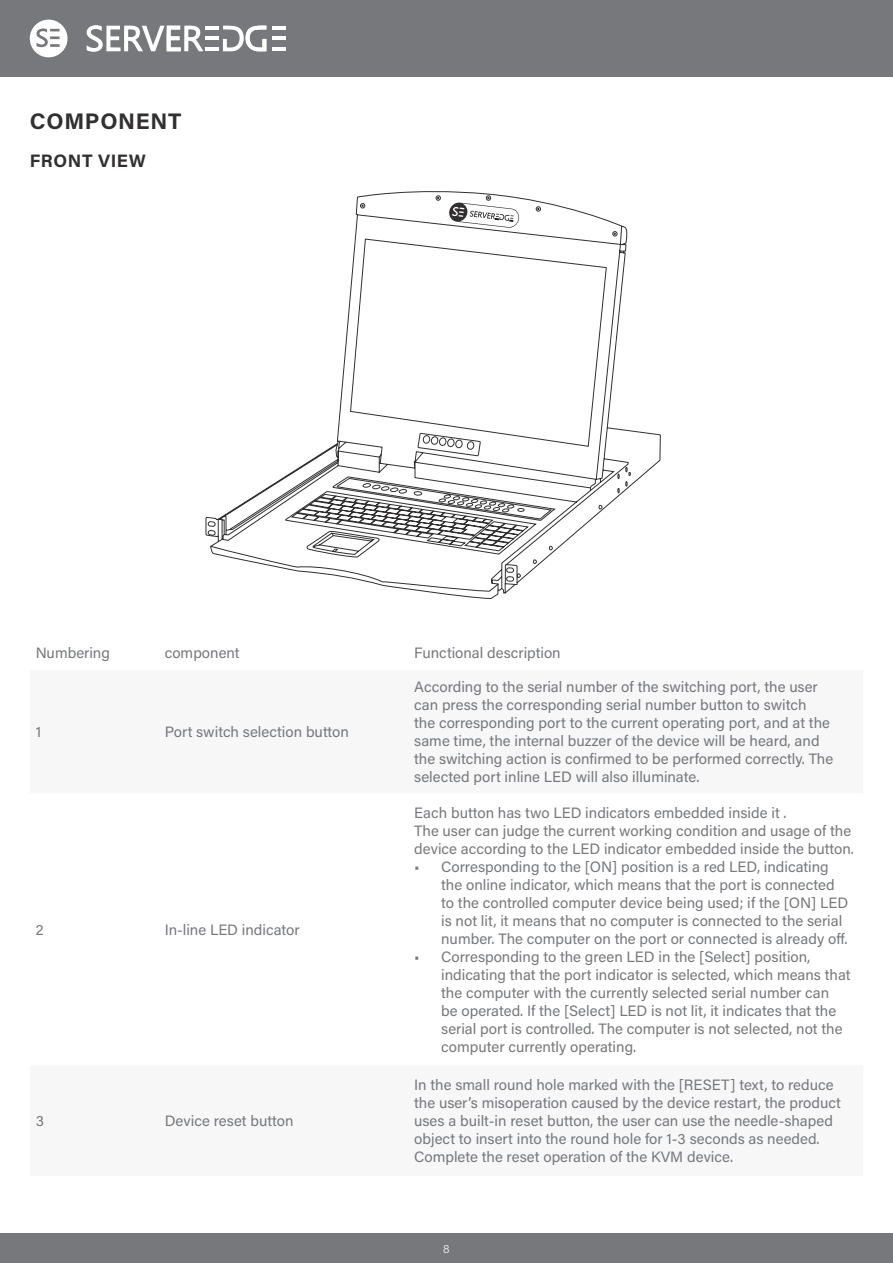
<style>
.page{position:relative;width:893px;height:1263px;background:#fff}
.page>*{position:absolute;margin:0;border:0;box-sizing:border-box;transform-origin:0 0}
.t1{font:700 22.5px "Acumin Pro";letter-spacing:.03em;color:#312f30}
.t2{font:700 18px "Acumin Pro";letter-spacing:.035em;color:#312f30}
.t3{font:15px/18px "Acumin Pro";color:#76787b}
.t4{font:300 12px "Acumin Pro";color:#f2f3f4}
</style>
<div class="page">
<div style="left:0;top:1233px;width:893px;height:30px;background:#76787b"></div>
<div style="left:0;top:0;width:893px;height:77px;background:#76787b"></div>
<svg style="left:223px;top:25px;width:43px;height:26px"></svg>
<hr style="left:205px;top:47px;width:14px;height:4px;background:#fff">
<hr style="left:205px;top:36px;width:14px;height:4px;background:#fff">
<hr style="left:205px;top:26px;width:14px;height:3px;background:#fff">
<svg style="left:272px;top:26px;width:13px;height:3px"></svg>
<svg style="left:272px;top:37px;width:13px;height:3px"></svg>
<svg style="left:272px;top:48px;width:13px;height:3px"></svg>
<svg style="left:87px;top:25px;width:116px;height:27px"></svg>
<svg style="left:30px;top:20px;width:38px;height:37px"></svg>
<svg style="left:206px;top:191px;width:455px;height:408px"></svg>
<svg style="left:208px;top:521px;width:306px;height:61px"></svg>
<svg style="left:418px;top:433px;width:62px;height:23px"></svg>
<svg style="left:448px;top:202px;width:72px;height:26px"></svg>
<p class="t1" style="left:30px;top:106px;width:153px">COMPONENT</p>
<p class="t2" style="left:30px;top:148px;width:118px">FRONT VIEW</p>
<p class="t3" style="left:36px;top:643px;width:76px">Numbering</p>
<p class="t3" style="left:165px;top:643px;width:77px">component</p>
<p class="t3" style="left:414px;top:643px;width:148px">Functional description</p>
<p class="t3" style="left:36px;top:722px;width:7px">1</p>
<p class="t3" style="left:165px;top:722px;width:186px">Port switch selection button</p>
<p class="t3" style="left:36px;top:920px;width:9px">2</p>
<p class="t3" style="left:165px;top:920px;width:136px">In-line LED indicator</p>
<p class="t3" style="left:36px;top:1111px;width:10px">3</p>
<p class="t3" style="left:165px;top:1111px;width:130px">Device reset button</p>
<p class="t3" style="left:414px;top:677px;width:421px">According to the serial number of the switching port, the user can press the corresponding serial number button to switch<br>the corresponding port to the current operating port, and at the same time, the internal buzzer of the device will be heard, and the switching action is confirmed to be performed correctly. The selected port inline LED will also illuminate.</p>
<p class="t3" style="left:414px;top:803px;width:374px">Each button has two LED indicators embedded inside it .</p>
<p class="t3" style="left:414px;top:821px;width:441px">The user can judge the current working condition and usage of the device according to the LED indicator embedded inside the button.</p>
<p class="t3" style="left:441px;top:857px;width:409px;text-indent:-27px">• Corresponding to the [ON] position is a red LED, indicating the online indicator, which means that the port is connected to the controlled computer device being used; if the [ON] LED is not lit, it means that no computer is connected to the serial number. The computer on the port or connected is already off.</p>
<p class="t3" style="left:441px;top:947px;width:411px;text-indent:-27px">• Corresponding to the green LED in the [Select] position, indicating that the port indicator is selected, which means that the computer with the currently selected serial number can<br>be operated. If the [Select] LED is not lit, it indicates that the serial port is controlled. The computer is not selected, not the computer currently operating.</p>
<p class="t3" style="left:414px;top:1075px;width:428px">In the small round hole marked with the [RESET] text, to reduce the user’s misoperation caused by the device restart, the product uses a built-in reset button, the user can use the needle-shaped object to insert into the round hole for 1-3 seconds as needed.<br>Complete the reset operation of the KVM device.</p>
<p class="t4" style="left:443px;top:1240px;width:8px">8</p>
</div>
